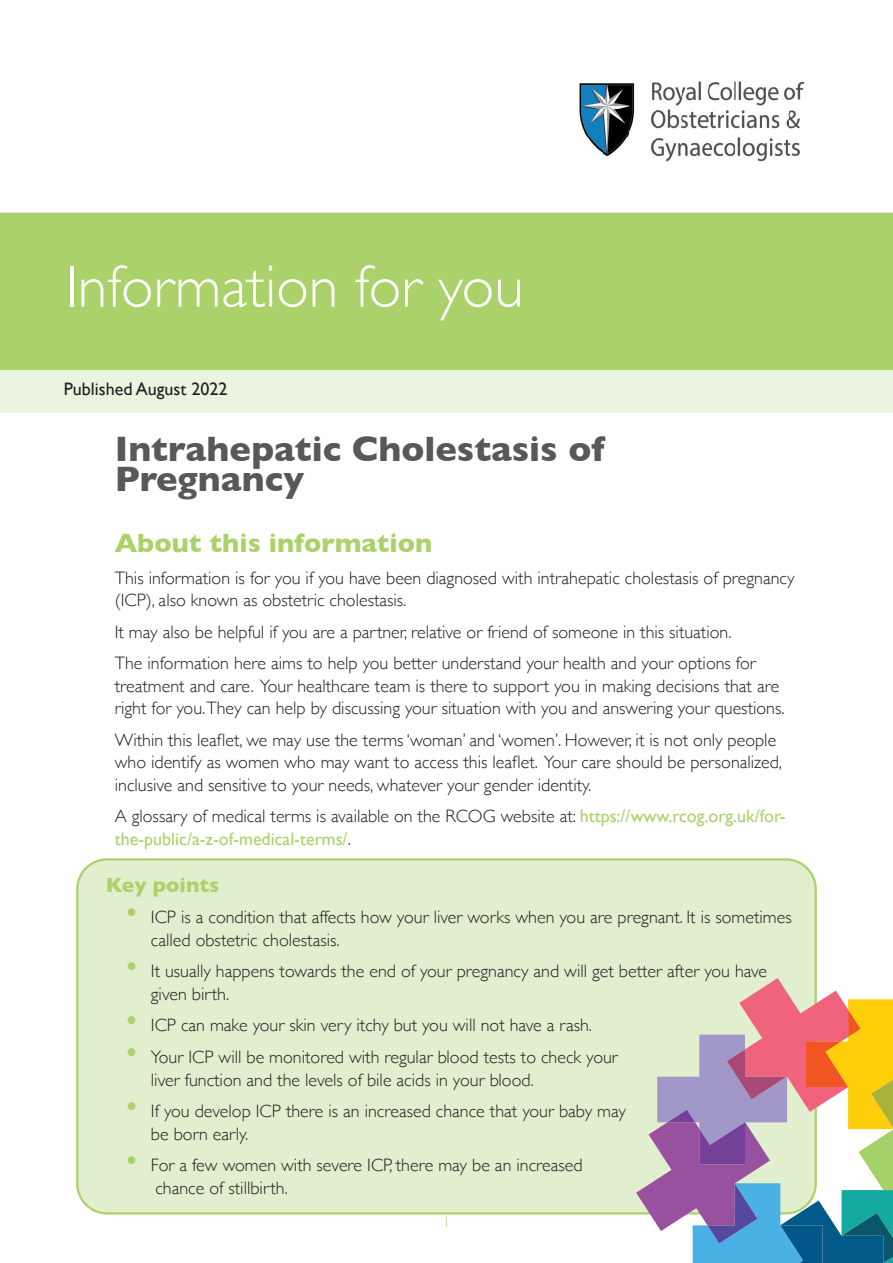
<style>
.page{position:relative;width:893px;height:1263px;background:#fff}
.page>*{position:absolute;margin:0;border:0;box-sizing:border-box;transform-origin:0 0}
.t1{font:300 60px "Gill Sans";color:#fff}
.PI_title{font:700 36px/30px "Gill Sans";color:#57585a}
.PI_heading_A{font:700 27px "Gill Sans";color:#abd26a}
.PI_heading_B{font:700 21px "Gill Sans";color:#abd26a}
.PI_body_text{font:300 18px/22.5px "Gill Sans";color:#231f20}
.PI_body_text-2{font:18px/22.5px "Gill Sans";color:#abd26a}
.t2{font:18px "Gill Sans";color:#231f20}
.PI_page_number{font:300 15px "Gill Sans";color:#abd26a}
.s1{font-weight:300;color:#231f20}
.s2{font-size:31.5px;color:#abd26a}
</style>
<div class="page">
<div style="left:77px;top:859px;width:739px;height:354px;background:#e2efcf;border-radius:30px"></div>
<div style="left:0;top:213px;width:893px;height:157px;background:#abd26a"></div>
<div style="left:0;top:370px;width:893px;height:42px;background:#ebf4de"></div>
<svg style="left:636px;top:978px;width:257px;height:285px"></svg>
<img style="left:579px;top:81px;width:226px;height:81px">
<h1 class="t1" style="left:65px;top:240px;width:460px">Information for you</h1>
<p class="t2" style="left:64px;top:378px;width:165px">Published August 2022</p>
<p class="PI_title" style="left:115px;top:433px;width:491px">Intrahepatic Cholestasis of<br>Pregnancy</p>
<p class="PI_heading_A" style="left:115px;top:521px;width:319px">About this information</p>
<p class="PI_body_text" style="left:115px;top:566px;width:681px">This information is for you if you have been diagnosed with intrahepatic cholestasis of pregnancy (ICP), also known as obstetric cholestasis.</p>
<p class="PI_body_text" style="left:115px;top:620px;width:618px">It may also be helpful if you are a partner, relative or friend of someone in this situation.</p>
<p class="PI_body_text" style="left:115px;top:651px;width:671px">The information here aims to help you better understand your health and your options for treatment and care. Your healthcare team is there to support you in making decisions that are right for you.They can help by discussing your situation with you and answering your questions.</p>
<p class="PI_body_text" style="left:115px;top:728px;width:669px">Within this leaflet, we may use the terms ‘woman’ and ‘women’. However, it is not only people who identify as women who may want to access this leaflet. Your care should be personalized, inclusive and sensitive to your needs, whatever your gender identity.</p>
<p class="PI_body_text-2" style="left:115px;top:805px;width:672px"><span class="s1">A glossary of medical terms is available on the RCOG website at:</span> https://www.rcog.org.uk/for&shy;the-public/a-z-of-medical-terms/<span class="s1">.</span></p>
<p class="PI_heading_B" style="left:106px;top:868px;width:115px">Key points</p>
<p class="PI_body_text" style="left:151px;top:905px;width:642px;text-indent:-27px"><span class="s2">•</span> ICP is a condition that affects how your liver works when you are pregnant. It is sometimes called obstetric cholestasis.</p>
<p class="PI_body_text" style="left:151px;top:959px;width:618px;text-indent:-27px"><span class="s2">•</span> It usually happens towards the end of your pregnancy and will get better after you have given birth.</p>
<p class="PI_body_text" style="left:124px;top:1013px;width:470px"><span class="s2">•</span> ICP can make your skin very itchy but you will not have a rash.</p>
<p class="PI_body_text" style="left:151px;top:1045px;width:468px;text-indent:-27px"><span class="s2">•</span> Your ICP will be monitored with regular blood tests to check your liver function and the levels of bile acids in your blood.</p>
<p class="PI_body_text" style="left:151px;top:1099px;width:477px;text-indent:-27px"><span class="s2">•</span> If you develop ICP there is an increased chance that your baby may be born early.</p>
<p class="PI_body_text" style="left:155px;top:1153px;width:429px;text-indent:-32px"><span class="s2">•</span> For a few women with severe ICP, there may be an increased chance of stillbirth.</p>
<p class="PI_page_number" style="left:443px;top:1210px;width:9px">1</p>
</div>
